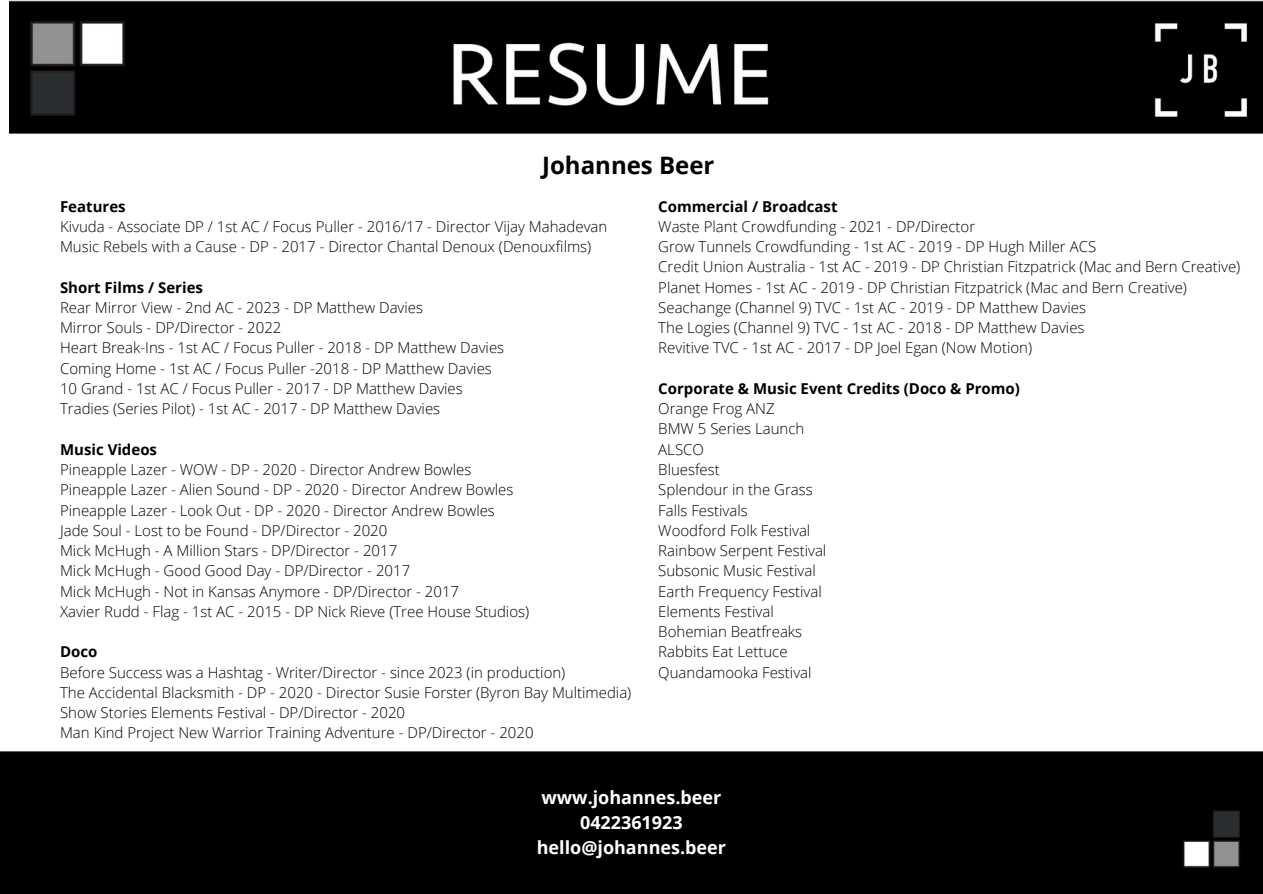
<style>
.page{position:relative;width:1263px;height:894px;background:#fff}
.page>*{position:absolute;margin:0;border:0;box-sizing:border-box;transform-origin:0 0}
.t1{font:700 24px "Open Sans";color:#000}
.t2{font:700 18px/24.8px "Open Sans";color:#fff;text-align:center}
.t3{font:300 15px "Open Sans";color:#000}
.t4{font:700 15px "Open Sans";color:#000}
</style>
<div class="page">
<img style="left:0;top:751px;width:1263px;height:141px">
<img style="left:10px;top:0;width:1253px;height:134px">
<div style="left:64px;top:756px;width:1056px;height:132px;background:#000"></div>
<p class="t1" style="left:542px;top:148px;width:174px">Johannes Beer</p>
<p class="t4" style="left:60px;top:195px;width:67px">Features</p>
<p class="t3" style="left:60px;top:216px;width:549px">Kivuda - Associate DP / 1st AC / Focus Puller - 2016/17 - Director Vijay Mahadevan</p>
<p class="t3" style="left:60px;top:236px;width:533px">Music Rebels with a Cause - DP - 2017 - Director Chantal Denoux (Denouxfilms)</p>
<p class="t4" style="left:60px;top:276px;width:144px">Short Films / Series</p>
<p class="t3" style="left:60px;top:297px;width:365px">Rear Mirror View - 2nd AC - 2023 - DP Matthew Davies</p>
<p class="t3" style="left:60px;top:317px;width:223px">Mirror Souls - DP/Director - 2022</p>
<p class="t3" style="left:60px;top:337px;width:446px">Heart Break-Ins - 1st AC / Focus Puller - 2018 - DP Matthew Davies</p>
<p class="t3" style="left:60px;top:357px;width:433px">Coming Home - 1st AC / Focus Puller -2018 - DP Matthew Davies</p>
<p class="t3" style="left:60px;top:378px;width:404px">10 Grand - 1st AC / Focus Puller - 2017 - DP Matthew Davies</p>
<p class="t3" style="left:60px;top:398px;width:382px">Tradies (Series Pilot) - 1st AC - 2017 - DP Matthew Davies</p>
<p class="t4" style="left:60px;top:438px;width:99px">Music Videos</p>
<p class="t3" style="left:60px;top:459px;width:413px">Pineapple Lazer - WOW - DP - 2020 - Director Andrew Bowles</p>
<p class="t3" style="left:60px;top:479px;width:455px">Pineapple Lazer - Alien Sound - DP - 2020 - Director Andrew Bowles</p>
<p class="t3" style="left:60px;top:499px;width:436px">Pineapple Lazer - Look Out - DP - 2020 - Director Andrew Bowles</p>
<p class="t3" style="left:60px;top:519px;width:329px">Jade Soul - Lost to be Found - DP/Director - 2020</p>
<p class="t3" style="left:60px;top:540px;width:339px">Mick McHugh - A Million Stars - DP/Director - 2017</p>
<p class="t3" style="left:60px;top:560px;width:352px">Mick McHugh - Good Good Day - DP/Director - 2017</p>
<p class="t3" style="left:60px;top:580px;width:401px">Mick McHugh - Not in Kansas Anymore - DP/Director - 2017</p>
<p class="t3" style="left:60px;top:600px;width:471px">Xavier Rudd - Flag - 1st AC - 2015 - DP Nick Rieve (Tree House Studios)</p>
<p class="t4" style="left:60px;top:641px;width:39px">Doco</p>
<p class="t3" style="left:60px;top:661px;width:507px">Before Success was a Hashtag - Writer/Director - since 2023 (in production)</p>
<p class="t3" style="left:60px;top:681px;width:573px">The Accidental Blacksmith - DP - 2020 - Director Susie Forster (Byron Bay Multimedia)</p>
<p class="t3" style="left:60px;top:702px;width:347px">Show Stories Elements Festival - DP/Director - 2020</p>
<p class="t3" style="left:60px;top:722px;width:475px">Man Kind Project New Warrior Training Adventure - DP/Director - 2020</p>
<p class="t4" style="left:658px;top:195px;width:181px">Commercial / Broadcast</p>
<p class="t3" style="left:658px;top:216px;width:318px">Waste Plant Crowdfunding - 2021 - DP/Director</p>
<p class="t3" style="left:658px;top:236px;width:439px">Grow Tunnels Crowdfunding - 1st AC - 2019 - DP Hugh Miller ACS</p>
<p class="t3" style="left:658px;top:256px;width:584px">Credit Union Australia - 1st AC - 2019 - DP Christian Fitzpatrick (Mac and Bern Creative)</p>
<p class="t3" style="left:658px;top:276px;width:530px">Planet Homes - 1st AC - 2019 - DP Christian Fitzpatrick (Mac and Bern Creative)</p>
<p class="t3" style="left:658px;top:297px;width:429px">Seachange (Channel 9) TVC - 1st AC - 2019 - DP Matthew Davies</p>
<p class="t3" style="left:658px;top:317px;width:428px">The Logies (Channel 9) TVC - 1st AC - 2018 - DP Matthew Davies</p>
<p class="t3" style="left:658px;top:337px;width:375px">Revitive TVC - 1st AC - 2017 - DP Joel Egan (Now Motion)</p>
<p class="t4" style="left:658px;top:378px;width:363px">Corporate &amp; Music Event Credits (Doco &amp; Promo)</p>
<p class="t3" style="left:658px;top:398px;width:118px">Orange Frog ANZ</p>
<p class="t3" style="left:658px;top:418px;width:148px">BMW 5 Series Launch</p>
<p class="t3" style="left:658px;top:438px;width:47px">ALSCO</p>
<p class="t3" style="left:658px;top:459px;width:63px">Bluesfest</p>
<p class="t3" style="left:658px;top:479px;width:156px">Splendour in the Grass</p>
<p class="t3" style="left:658px;top:499px;width:91px">Falls Festivals</p>
<p class="t3" style="left:658px;top:519px;width:154px">Woodford Folk Festival</p>
<p class="t3" style="left:658px;top:540px;width:170px">Rainbow Serpent Festival</p>
<p class="t3" style="left:658px;top:560px;width:159px">Subsonic Music Festival</p>
<p class="t3" style="left:658px;top:580px;width:165px">Earth Frequency Festival</p>
<p class="t3" style="left:658px;top:600px;width:117px">Elements Festival</p>
<p class="t3" style="left:658px;top:621px;width:145px">Bohemian Beatfreaks</p>
<p class="t3" style="left:658px;top:641px;width:131px">Rabbits Eat Lettuce</p>
<p class="t3" style="left:658px;top:661px;width:155px">Quandamooka Festival</p>
<h2 class="t2" style="left:537px;top:784px;width:191px">www.johannes.beer<br>0422361923 hello@johannes.beer</h2>
</div>
